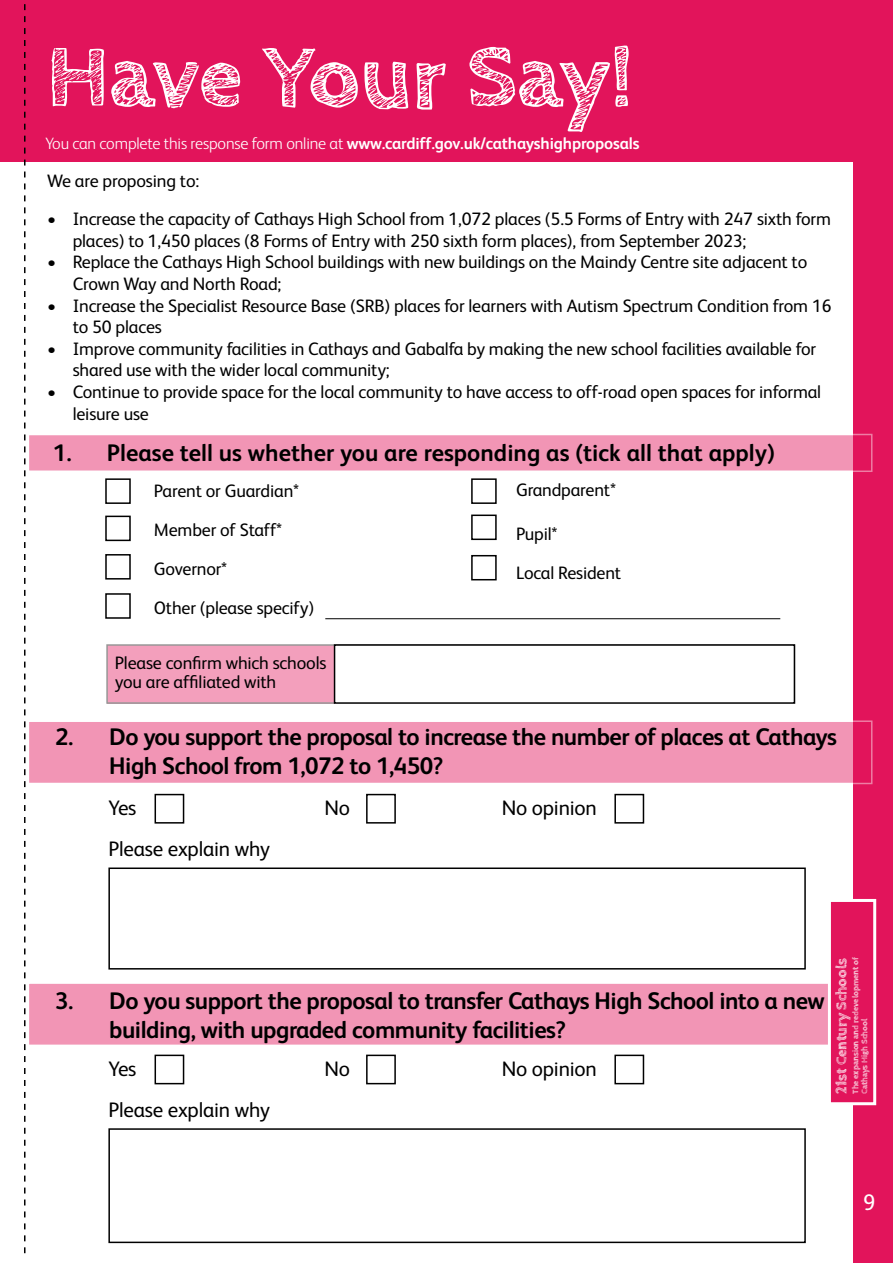
<style>
.page{position:relative;width:893px;height:1263px;background:#fff}
.page>*{position:absolute;margin:0;border:0;box-sizing:border-box;transform-origin:0 0}
.t1{font:700 90px "Cabin Sketch";letter-spacing:-.01em;color:#fff}
.t2{font:700 24px/28.8px "FS Albert";letter-spacing:-.02em;color:#000}
.t3{font:700 24px "FS Albert";color:#000}
.t4{font:22.5px "FS Albert";color:#fff}
.t5{font:21px "FS Albert";letter-spacing:-.01em;color:#000}
.t6{font:18px/21.6px "FS Albert";letter-spacing:-.01em;color:#000}
.t7{font:700 16.5px "FS Albert";letter-spacing:-.01em;color:#fff}
.t8{font:700 14.85px "Cabin Sketch";color:#fff}
.t9{font:700 8.4px/9px "Cabin Sketch";color:#fff}
.s1{font-weight:300}
</style>
<div class="page">
<hr style="left:0;top:1208px;width:1px;height:38px;background:#e2145b">
<div style="left:107px;top:645px;width:687px;height:58px;background:#f39fbc"></div>
<div style="left:335px;top:645px;width:459px;height:58px;background:#fff"></div>
<div style="left:334px;top:644px;width:461px;height:60px;border:2px solid #000"></div>
<div style="left:108px;top:867px;width:698px;height:102px;border:2px solid #000"></div>
<div style="left:108px;top:1128px;width:698px;height:115px;border:2px solid #000"></div>
<div style="left:853px;top:0;width:40px;height:1263px;background:#e2145b"></div>
<div style="left:28px;top:434px;width:844px;height:38px;background:#f295b5;border:2px solid #fff"></div>
<div style="left:28px;top:720px;width:844px;height:64px;background:#f295b5;border:2px solid #fff"></div>
<div style="left:28px;top:982px;width:844px;height:64px;background:#f295b5;border:2px solid #fff"></div>
<div style="left:155px;top:794px;width:29px;height:29px;border:2px solid #000"></div>
<div style="left:155px;top:1054px;width:29px;height:30px;border:2px solid #000"></div>
<div style="left:366px;top:794px;width:30px;height:29px;border:2px solid #000"></div>
<div style="left:366px;top:1054px;width:30px;height:30px;border:2px solid #000"></div>
<div style="left:614px;top:794px;width:30px;height:29px;border:2px solid #000"></div>
<div style="left:614px;top:1054px;width:30px;height:30px;border:2px solid #000"></div>
<div style="left:0;top:0;width:862px;height:162px;background:#e2145b"></div>
<div style="left:105px;top:478px;width:26px;height:26px;border:2px solid #000"></div>
<div style="left:105px;top:516px;width:26px;height:25px;border:2px solid #000"></div>
<div style="left:105px;top:554px;width:26px;height:25px;border:2px solid #000"></div>
<div style="left:471px;top:478px;width:26px;height:26px;border:2px solid #000"></div>
<div style="left:471px;top:514px;width:26px;height:26px;border:2px solid #000"></div>
<div style="left:471px;top:555px;width:26px;height:25px;border:2px solid #000"></div>
<svg style="left:24px;top:4px;width:2px;height:1249px"></svg>
<hr style="left:325px;top:618px;width:455px;height:1px;background:#000">
<div style="left:828px;top:899px;width:48px;height:206px;background:#e2145b;border:3px solid #fff"></div>
<h1 class="t1" style="left:46px;top:27px;width:588px">Have Your Say!</h1>
<p class="t7" style="left:45px;top:132px;width:596px"><span class="s1">You can complete this response form online at</span> www.cardiff.gov.uk/cathayshighproposals</p>
<p class="t6" style="left:47px;top:169px;width:154px">We are proposing to:</p>
<p class="t6" style="left:73px;top:207px;width:760px;text-indent:-26px">• Increase the capacity of Cathays High School from 1,072 places (5.5 Forms of Entry with 247 sixth form places) to 1,450 places (8 Forms of Entry with 250 sixth form places), from September 2023;</p>
<p class="t6" style="left:73px;top:251px;width:736px;text-indent:-26px">• Replace the Cathays High School buildings with new buildings on the Maindy Centre site adjacent to<br>Crown Way and North Road;</p>
<p class="t6" style="left:73px;top:294px;width:760px;text-indent:-26px">• Increase the Specialist Resource Base (SRB) places for learners with Autism Spectrum Condition from 16 to 50 places</p>
<p class="t6" style="left:73px;top:337px;width:745px;text-indent:-26px">• Improve community facilities in Cathays and Gabalfa by making the new school facilities available for shared use with the wider local community;</p>
<p class="t6" style="left:73px;top:380px;width:750px;text-indent:-26px">• Continue to provide space for the local community to have access to off-road open spaces for informal leisure use</p>
<h2 class="t3" style="left:53px;top:437px;width:724px">1. Please tell us whether you are responding as (tick all that apply)</h2>
<p class="t6" style="left:516px;top:478px;width:101px">Grandparent*</p>
<p class="t6" style="left:516px;top:513px;width:107px;line-height:39px">Pupil*<br>Local Resident</p>
<p class="t6" style="left:154px;top:470px;width:162px;line-height:39px">Parent or Guardian*<br>Member of Staff*<br>Governor*<br>Other (please specify)</p>
<p class="t6" style="left:115px;top:652px;width:213px;line-height:19.5px">Please confirm which schools you are affiliated with</p>
<h2 class="t2" style="left:109px;top:722px;width:729px;text-indent:-54px">2. Do you support the proposal to increase the number of places at Cathays<br>High School from 1,072 to 1,450?</h2>
<p class="t5" style="left:108px;top:794px;width:30px">Yes</p>
<p class="t5" style="left:324px;top:794px;width:27px">No</p>
<p class="t5" style="left:108px;top:835px;width:163px">Please explain why</p>
<p class="t5" style="left:502px;top:794px;width:97px">No opinion</p>
<h2 class="t2" style="left:109px;top:986px;width:717px;text-indent:-54px">3. Do you support the proposal to transfer Cathays High School into a new building, with upgraded community facilities?</h2>
<p class="t5" style="left:108px;top:1055px;width:30px">Yes</p>
<p class="t5" style="left:324px;top:1055px;width:27px">No</p>
<p class="t5" style="left:108px;top:1096px;width:163px">Please explain why</p>
<p class="t5" style="left:502px;top:1055px;width:97px">No opinion</p>
<p class="t8" style="left:833px;top:1094px;width:137px;rotate:-90deg">21st Century Schools</p>
<p class="t9" style="left:851px;top:1094px;width:138px;rotate:-90deg">The expansion and redevelopment of<br>Cathays High School</p>
<p class="t4" style="left:863px;top:1187px;width:14px">9</p>
</div>
